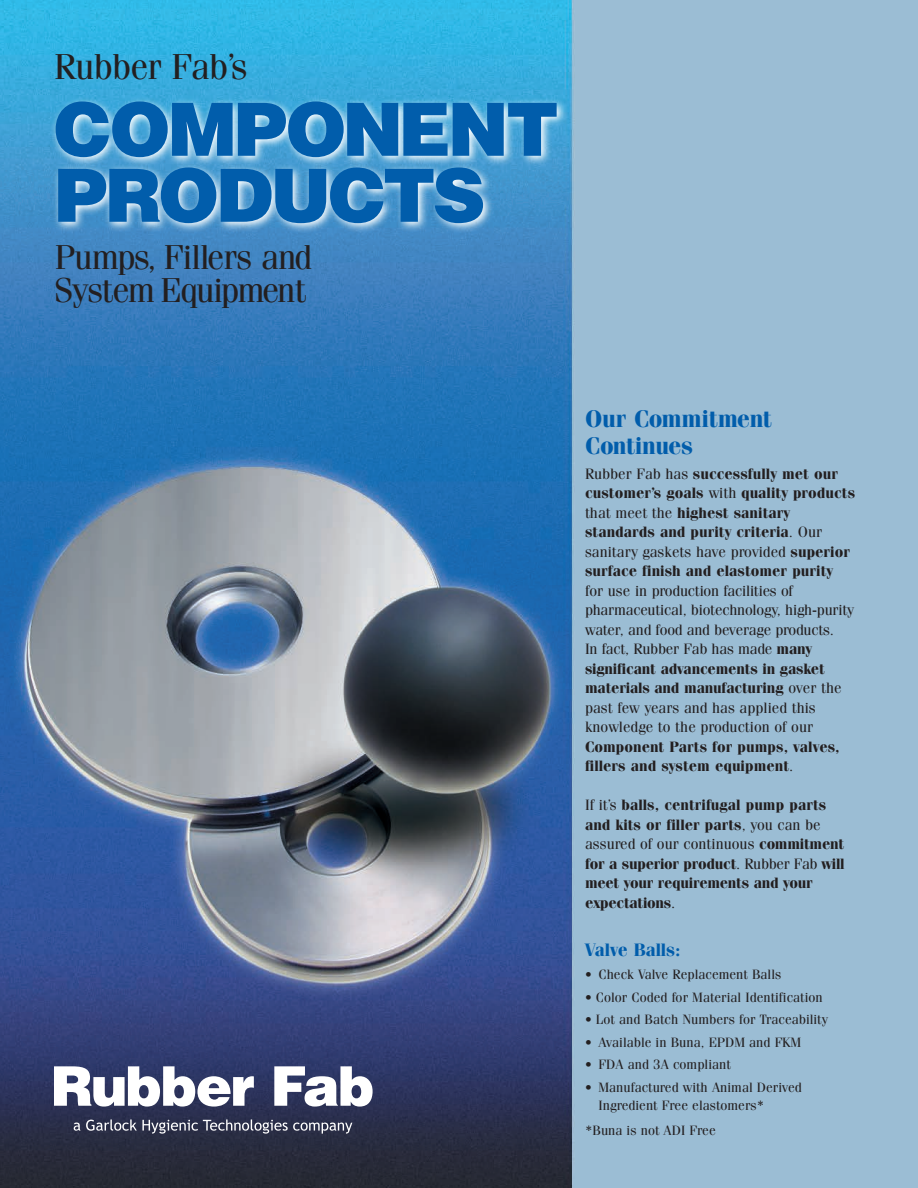
<style>
.page{position:relative;width:918px;height:1188px;background:#fff}
.page>*{position:absolute;margin:0;border:0;box-sizing:border-box;transform-origin:0 0}
.t1{font:900 73.5px "Helvetica";letter-spacing:-.04em;color:#015dab}
.t2{font:36px "Fenice Std";letter-spacing:-.025em;color:#231f20}
.t3{font:34.5px/33px "Fenice Std";letter-spacing:-.035em;color:#231f20}
.Blue_Small_HEad{font:700 24px/27px "Fenice Std";letter-spacing:-.02em;color:#015dab}
.Blue_Small_HEad-2{font:700 18px "Fenice Std";letter-spacing:-.005em;color:#015dab}
.t4{font:15px/19.5px "Fenice Std";letter-spacing:-.015em;color:#231f20}
.t5{font:700 15px/19.5px "Fenice Std";letter-spacing:-.02em;color:#231f20}
.bullets{font:13.5px/18px "Fenice Std";color:#231f20}
.s1{font-weight:700}
.s2{font-weight:400}
</style>
<div class="page">
<img style="left:0;top:0;width:918px;height:1188px">
<svg style="left:51px;top:97px;width:517px;height:137px"></svg>
<svg style="left:54px;top:1066px;width:200px;height:41px"></svg>
<svg style="left:274px;top:1066px;width:99px;height:41px"></svg>
<svg style="left:74px;top:1123px;width:6px;height:8px"></svg>
<svg style="left:86px;top:1119px;width:266px;height:15px;background:#575b6f"></svg>
<p class="t2" style="left:54px;top:45px;width:195px">Rubber Fab’s</p>
<p class="t1" style="left:54px;top:81px;width:506px">COMPONENT</p>
<p class="t1" style="left:54px;top:147px;width:433px">PRODUCTS</p>
<p class="t3" style="left:54px;top:240px;width:259px">Pumps, Fillers and<br>System Equipment</p>
<p class="Blue_Small_HEad" style="left:585px;top:405px;width:189px">Our Commitment<br>Continues</p>
<p class="t4" style="left:585px;top:464px;width:272px">Rubber Fab has <span class="s1">successfully met our customer’s goals</span> with <span class="s1">quality products </span>that meet the <span class="s1">highest sanitary standards and purity criteria</span>. Our sanitary gaskets have provided <span class="s1">superior surface finish and elastomer purity<br></span>for use in production facilities of pharmaceutical, biotechnology, high-purity water, and food and beverage products.<br>In fact, Rubber Fab has made <span class="s1">many significant advancements in gasket materials and manufacturing</span> over the past few years and has applied this knowledge to the production of our <span class="s1">Component Parts for pumps, valves, fillers and system equipment</span>.</p>
<p class="t5" style="left:585px;top:795px;width:261px"><span class="s2">If it’s</span> balls, centrifugal pump parts and kits or filler parts<span class="s2">, you can be assured of our continuous</span> commitment for a superior product<span class="s2">. Rubber Fab</span> will meet your requirements and your expectations<span class="s2">.</span></p>
<p class="Blue_Small_HEad-2" style="left:585px;top:939px;width:97px">Valve Balls:</p>
<p class="bullets" style="left:585px;top:965px;width:198px">• Check Valve Replacement Balls</p>
<p class="bullets" style="left:585px;top:988px;width:239px">• Color Coded for Material Identification</p>
<p class="bullets" style="left:585px;top:1010px;width:244px">• Lot and Batch Numbers for Traceability</p>
<p class="bullets" style="left:585px;top:1033px;width:218px">• Available in Buna, EPDM and FKM</p>
<p class="bullets" style="left:585px;top:1055px;width:147px">• FDA and 3A compliant</p>
<p class="bullets" style="left:598px;top:1078px;width:205px;text-indent:-14px">• Manufactured with Animal Derived<br>Ingredient Free elastomers*</p>
<p class="bullets" style="left:585px;top:1121px;width:132px">*Buna is not ADI Free</p>
</div>
